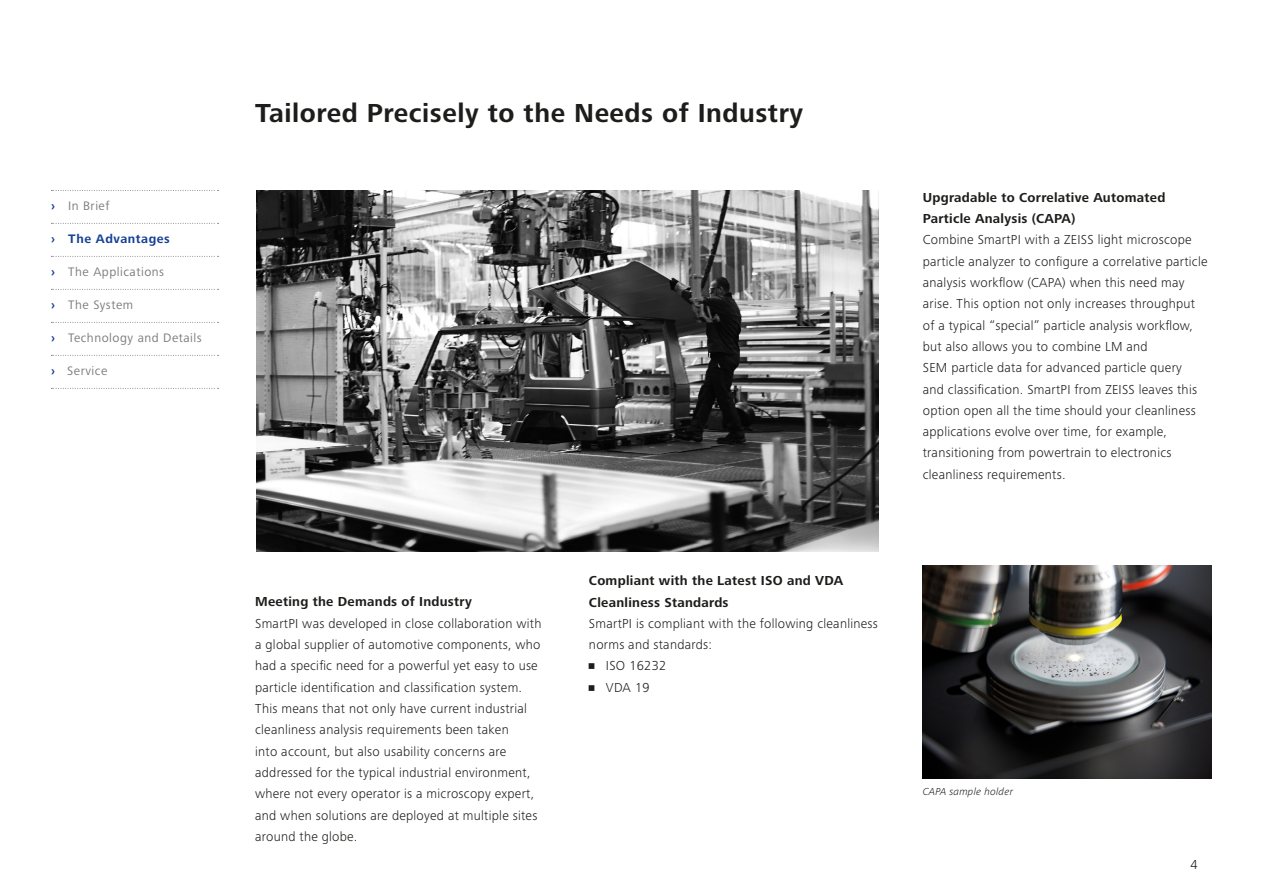
<style>
.page{position:relative;width:1263px;height:893px;background:#fff}
.page>*{position:absolute;margin:0;border:0;box-sizing:border-box;transform-origin:0 0}
.t1{font:700 27px "Zeiss Frutiger Next Pro";letter-spacing:.02em;color:#1d1d1b}
.t2{font:300 13.5px/21.3px "Zeiss Frutiger Next Pro";letter-spacing:.02em;color:#1d1d1b}
.t3{font:700 13.5px/21.3px "Zeiss Frutiger Next Pro";letter-spacing:.02em;color:#1d1d1b}
.t4{font:12.75px "Zeiss Frutiger Next Pro";letter-spacing:.04em;color:#7c7b7b}
.t5{font:700 12.75px "Zeiss Frutiger Next Pro";letter-spacing:.04em;color:#164194}
.t6{font:italic 300 10.5px "Zeiss Frutiger Next Pro";letter-spacing:.02em;color:#1d1d1b}
.s1{font-weight:700;color:#164194}
</style>
<div class="page">
<img style="left:923px;top:566px;width:289px;height:212px">
<img style="left:256px;top:190px;width:622px;height:361px">
<svg style="left:51px;top:190px;width:168px;height:1px"></svg>
<svg style="left:51px;top:223px;width:168px;height:1px"></svg>
<svg style="left:51px;top:256px;width:168px;height:1px"></svg>
<svg style="left:51px;top:289px;width:168px;height:1px"></svg>
<svg style="left:51px;top:322px;width:168px;height:1px"></svg>
<svg style="left:51px;top:355px;width:168px;height:1px"></svg>
<svg style="left:51px;top:388px;width:168px;height:1px"></svg>
<p class="t4" style="left:51px;top:199px;width:60px"><span class="s1">›</span> In Brief</p>
<p class="t5" style="left:51px;top:232px;width:120px">› The Advantages</p>
<p class="t4" style="left:51px;top:265px;width:115px"><span class="s1">›</span> The Applications</p>
<p class="t4" style="left:51px;top:298px;width:84px"><span class="s1">›</span> The System</p>
<p class="t4" style="left:51px;top:331px;width:152px"><span class="s1">›</span> Technology and Details</p>
<p class="t4" style="left:51px;top:364px;width:58px"><span class="s1">›</span> Service</p>
<h1 class="t1" style="left:255px;top:97px;width:550px">Tailored Precisely to the Needs of Industry</h1>
<p class="t3" style="left:255px;top:591px;width:218px">Meeting the Demands of Industry</p>
<p class="t2" style="left:255px;top:613px;width:288px">SmartPI was developed in close collaboration with a global supplier of automotive components, who had a specific need for a powerful yet easy to use particle identification and classification system.<br>This means that not only have current industrial cleanliness analysis requirements been taken<br>into account, but also usability concerns are addressed for the typical industrial environment, where not every operator is a microscopy expert, and when solutions are deployed at multiple sites around the globe.</p>
<p class="t3" style="left:589px;top:570px;width:256px">Compliant with the Latest ISO and VDA<br>Cleanliness Standards</p>
<p class="t2" style="left:589px;top:613px;width:290px">SmartPI is compliant with the following cleanliness norms and standards:</p>
<p class="t2" style="left:589px;top:655px;width:79px">• ISO 16232</p>
<p class="t2" style="left:589px;top:677px;width:62px">• VDA 19</p>
<p class="t3" style="left:923px;top:187px;width:244px">Upgradable to Correlative Automated<br>Particle Analysis (CAPA)</p>
<p class="t2" style="left:923px;top:229px;width:286px">Combine SmartPI with a ZEISS light microscope particle analyzer to configure a correlative particle analysis workflow (CAPA) when this need may arise. This option not only increases throughput of a typical “special” particle analysis workflow, but also allows you to combine LM and<br>SEM particle data for advanced particle query<br>and classification. SmartPI from ZEISS leaves this option open all the time should your cleanliness applications evolve over time, for example, transitioning from powertrain to electronics cleanliness requirements.</p>
<p class="t6" style="left:923px;top:786px;width:92px">CAPA sample holder</p>
<p class="t2" style="left:1190px;top:853px;width:9px">4</p>
</div>
